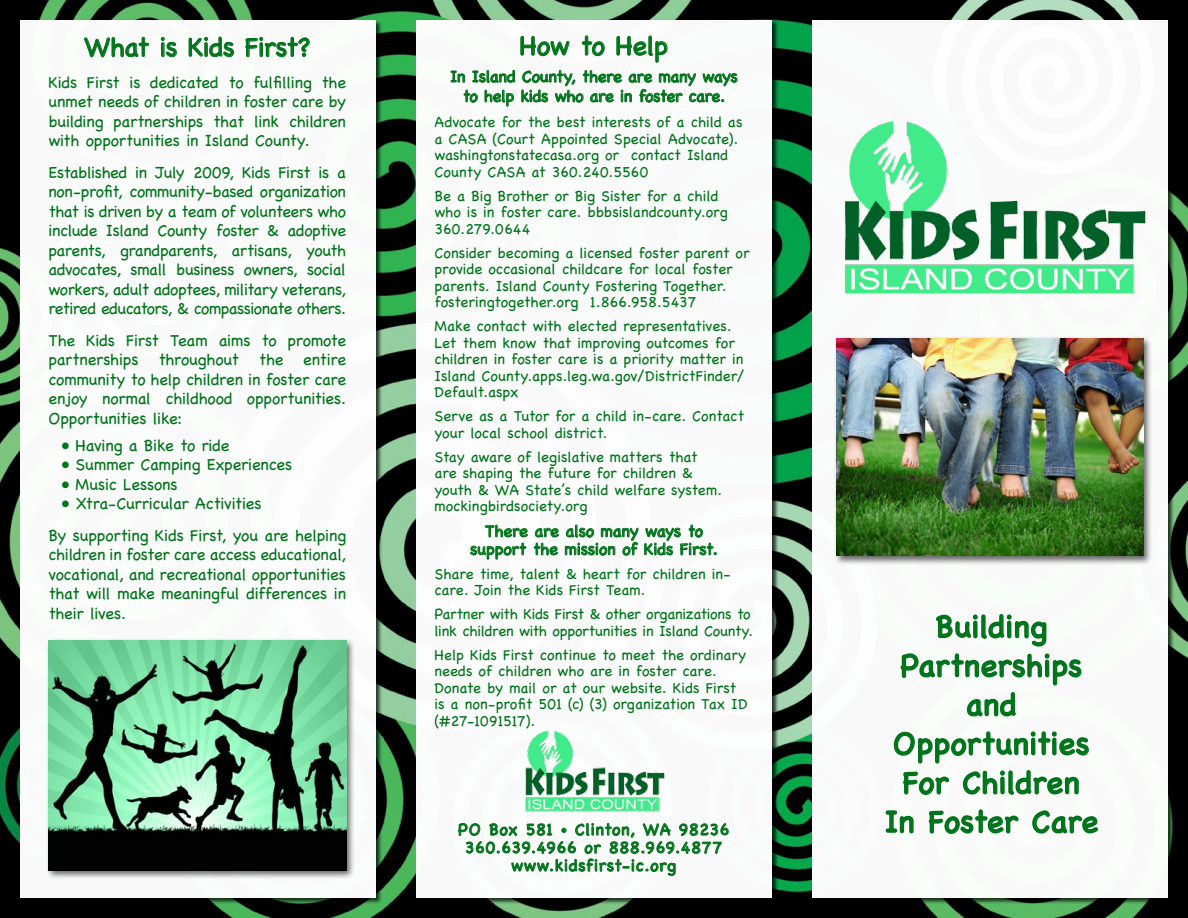
<style>
.page{position:relative;width:1188px;height:918px;background:#fff}
.page>*{position:absolute;margin:0;border:0;box-sizing:border-box;transform-origin:0 0}
.t1{font:31.5px/39px "Chalkboard";letter-spacing:.01em;color:#00741a;text-align:center}
.t2{font:27px "Chalkboard";letter-spacing:-.02em;color:#00741a}
.t3{font:16.5px/19.5px "Chalkboard";letter-spacing:-.01em;color:#00741a;text-align:justify}
.t4{font:16.5px/18px "Chalkboard";letter-spacing:.05em;color:#00741a;text-align:center}
.t5{font:15px/16.5px "Chalkboard";letter-spacing:-.005em;color:#00741a}
.s1{font-size:10.5px}
</style>
<div class="page">
<img style="left:0;top:0;width:1188px;height:918px">
<div style="left:20px;top:20px;width:362px;height:885px;background:#000;opacity:.75"></div>
<div style="left:20px;top:20px;width:356px;height:878px;background:#fff"></div>
<div style="left:416px;top:20px;width:362px;height:884px;background:#000;opacity:.75"></div>
<div style="left:416px;top:20px;width:356px;height:878px;background:#fff"></div>
<div style="left:812px;top:20px;width:362px;height:885px;background:#000;opacity:.75"></div>
<div style="left:812px;top:20px;width:356px;height:878px;background:#fff"></div>
<div style="left:834px;top:336px;width:318px;height:229px;background:#000;opacity:.6"></div>
<img style="left:837px;top:339px;width:306px;height:217px">
<svg style="left:900px;top:614px;width:182px;height:103px"></svg>
<svg style="left:893px;top:731px;width:196px;height:64px"></svg>
<svg style="left:885px;top:810px;width:29px;height:24px"></svg>
<svg style="left:928px;top:809px;width:91px;height:25px"></svg>
<svg style="left:1032px;top:810px;width:67px;height:24px"></svg>
<svg style="left:84px;top:36px;width:66px;height:22px"></svg>
<svg style="left:160px;top:37px;width:17px;height:21px"></svg>
<svg style="left:188px;top:36px;width:46px;height:22px"></svg>
<svg style="left:245px;top:36px;width:65px;height:22px"></svg>
<img style="left:844px;top:121px;width:302px;height:174px">
<img style="left:525px;top:730px;width:140px;height:82px">
<svg style="left:458px;top:823px;width:271px;height:53px"></svg>
<div style="left:45px;top:638px;width:310px;height:242px;background:#000;opacity:.6"></div>
<img style="left:48px;top:640px;width:298px;height:230px">
<svg style="left:520px;top:35px;width:50px;height:22px"></svg>
<svg style="left:581px;top:35px;width:24px;height:22px"></svg>
<svg style="left:616px;top:35px;width:52px;height:28px"></svg>
<svg style="left:451px;top:71px;width:14px;height:12px"></svg>
<svg style="left:472px;top:70px;width:43px;height:13px"></svg>
<svg style="left:463px;top:89px;width:15px;height:14px"></svg>
<svg style="left:485px;top:89px;width:29px;height:18px"></svg>
<svg style="left:521px;top:70px;width:217px;height:33px"></svg>
<svg style="left:470px;top:525px;width:58px;height:35px"></svg>
<svg style="left:534px;top:528px;width:25px;height:27px"></svg>
<svg style="left:565px;top:524px;width:152px;height:32px"></svg>
<h2 class="t2" style="left:84px;top:31px;width:228px">What is Kids First?</h2>
<p class="t3" style="left:48px;top:72px;width:299px">Kids First is dedicated to fulfilling the unmet needs of children in foster care by building partnerships that link children with opportunities in Island County.</p>
<p class="t3" style="left:48px;top:162px;width:299px">Established in July 2009, Kids First is a non-profit, community-based organization that is driven by a team of volunteers who include Island County foster &amp; adoptive parents, grandparents, artisans, youth advocates, small business owners, social workers, adult adoptees, military veterans, retired educators, &amp; compassionate others.</p>
<p class="t3" style="left:48px;top:330px;width:299px">The Kids First Team aims to promote partnerships throughout the entire community to help children in foster care enjoy normal childhood opportunities.<br>Opportunities like:</p>
<p class="t3" style="left:62px;top:435px;width:169px">• Having a Bike to ride</p>
<p class="t3" style="left:62px;top:455px;width:232px">• Summer Camping Experiences</p>
<p class="t3" style="left:62px;top:474px;width:117px">• Music Lessons</p>
<p class="t3" style="left:48px;top:488px;width:299px;line-height:31.5px;text-indent:13px">• Xtra-Curricular Activities<br>By supporting Kids First, you are helping</p>
<p class="t3" style="left:48px;top:545px;width:299px">children in foster care access educational, vocational, and recreational opportunities that will make meaningful differences in their lives.</p>
<h2 class="t2" style="left:520px;top:30px;width:150px">How to Help</h2>
<p class="t3" style="left:450px;top:67px;width:289px;text-align:center">In Island County, there are many ways to help kids who are in foster care.</p>
<p class="t5" style="left:434px;top:114px;width:310px">Advocate for the best interests of a child as a CASA (Court Appointed Special Advocate). washingtonstatecasa.org or contact Island County CASA at 360.240.5560</p>
<p class="t5" style="left:434px;top:187px;width:295px">Be a Big Brother or Big Sister for a child who is in foster care. bbbsislandcounty.org<br>360.279.0644</p>
<p class="t5" style="left:434px;top:244px;width:317px">Consider becoming a licensed foster parent or provide occasional childcare for local foster parents. Island County Fostering Together. fosteringtogether.org 1.866.958.5437</p>
<p class="t5" style="left:434px;top:318px;width:312px">Make contact with elected representatives.<br>Let them know that improving outcomes for children in foster care is a priority matter in Island County.apps.leg.wa.gov/DistrictFinder/ Default.aspx</p>
<p class="t5" style="left:434px;top:408px;width:311px">Serve as a Tutor for a child in-care. Contact your local school district.</p>
<p class="t5" style="left:434px;top:448px;width:289px">Stay aware of legislative matters that are shaping the future for children &amp; youth &amp; WA State’s child welfare system. mockingbirdsociety.org</p>
<p class="t3" style="left:470px;top:522px;width:249px;line-height:18px;text-align:center">There are also many ways to support the mission of Kids First.</p>
<p class="t5" style="left:434px;top:565px;width:298px">Share time, talent &amp; heart for children in&shy;care. Join the Kids First Team.</p>
<p class="t5" style="left:434px;top:606px;width:320px">Partner with Kids First &amp; other organizations to link children with opportunities in Island County.</p>
<p class="t5" style="left:434px;top:646px;width:315px">Help Kids First continue to meet the ordinary needs of children who are in foster care.<br>Donate by mail or at our website. Kids First is a non-profit 501 (c) (3) organization Tax ID (#27-1091517).</p>
<p class="t4" style="left:458px;top:820px;width:272px">PO Box 581 <span class="s1">•</span> Clinton, WA 98236<br>360.639.4966 or 888.969.4877 www.kidsfirst-ic.org</p>
<h1 class="t1" style="left:884px;top:607px;width:215px">Building<br>Partnerships and<br>Opportunities<br>For Children<br>In Foster Care</h1>
</div>
